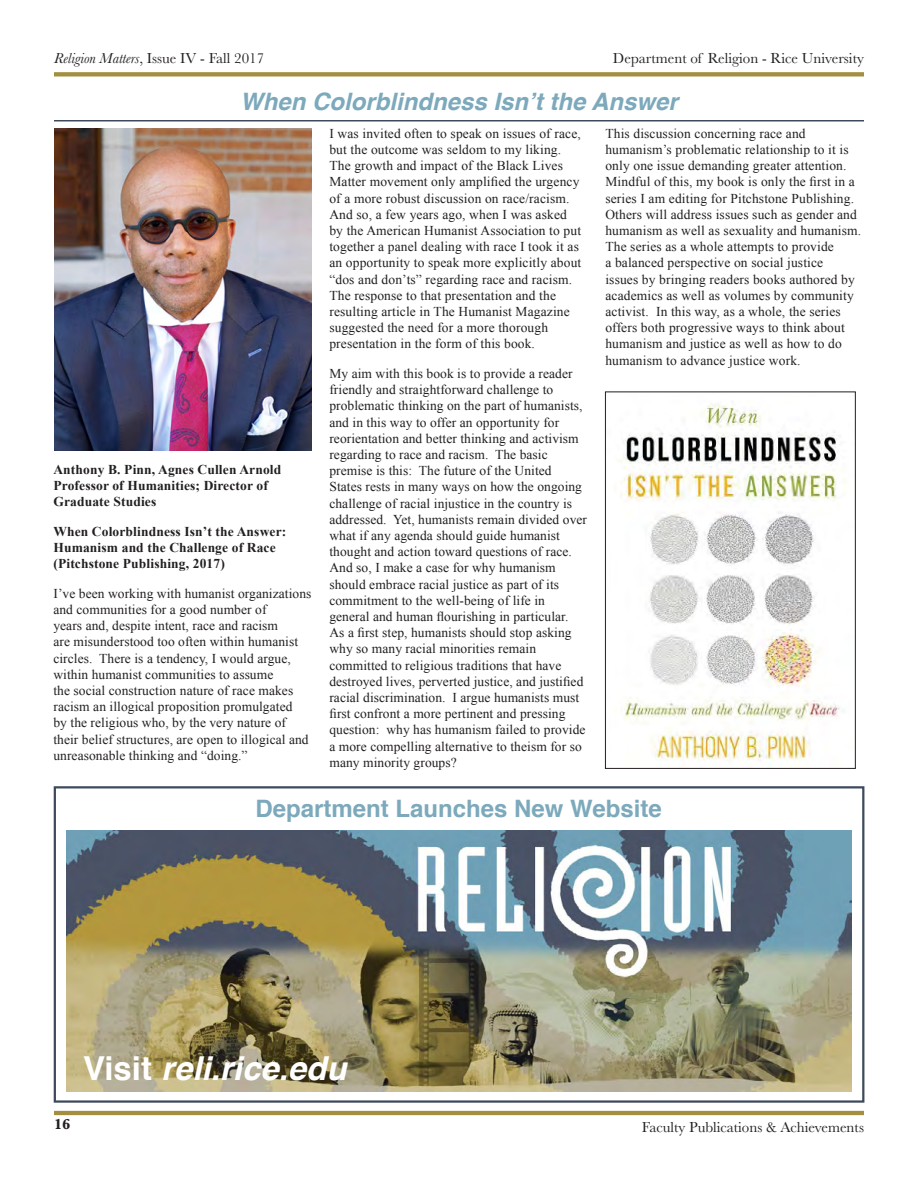
<style>
.page{position:relative;width:918px;height:1188px;background:#fff}
.page>*{position:absolute;margin:0;border:0;box-sizing:border-box;transform-origin:0 0}
.Boxed_text{font:italic 700 33px "Helvetica";color:#fff}
.Section_Heading_2{font:italic 700 24px "Helvetica";color:#7ca9bb}
.Section_Heading_2-2{font:700 24px "Helvetica";color:#7ca9bb}
.Header___Footer{font:15px "Baskerville";color:#231f20}
.t1{font:700 15px "Baskerville";color:#231f20}
.Main_Body_Text{font:13.5px/16.2px "Times New Roman";letter-spacing:.005em;color:#231f20}
.Main_Body_Text-2{font:700 13.5px/16.2px "Times New Roman";letter-spacing:.01em;color:#231f20}
.s1{font-style:italic}
.s2{font-style:normal}
</style>
<div class="page">
<hr style="left:54px;top:1111px;width:810px;height:4px;background:#a38f40">
<svg style="left:54px;top:72px;width:810px;height:4px;background:#a69347"></svg>
<hr style="left:54px;top:120px;width:810px;height:2px;background:#3d4a5c">
<div style="left:54px;top:786px;width:810px;height:317px;border:2px solid #3d4a5c"></div>
<img style="left:67px;top:831px;width:784px;height:261px">
<img style="left:615px;top:403px;width:230px;height:364px">
<div style="left:605px;top:392px;width:251px;height:377px;border:1px solid #231f20"></div>
<img style="left:54px;top:128px;width:257px;height:323px">
<p class="Header___Footer" style="left:54px;top:49px;width:212px"><span class="s1">Religion Matters</span>, Issue IV - Fall 2017</p>
<p class="Header___Footer" style="left:613px;top:49px;width:253px">Department of Religion - Rice University</p>
<p class="Section_Heading_2" style="left:240px;top:82px;width:439px">When Colorblindness Isn’t the Answer</p>
<p class="Main_Body_Text-2" style="left:53px;top:461px;width:229px">Anthony B. Pinn, Agnes Cullen Arnold<br>Professor of Humanities; Director of<br>Graduate Studies</p>
<p class="Main_Body_Text-2" style="left:53px;top:523px;width:234px">When Colorblindness Isn’t the Answer:<br>Humanism and the Challenge of Race (Pitchstone Publishing, 2017)</p>
<p class="Main_Body_Text" style="left:53px;top:585px;width:260px">I’ve been working with humanist organizations and communities for a good number of<br>years and, despite intent, race and racism<br>are misunderstood too often within humanist circles. There is a tendency, I would argue, within humanist communities to assume<br>the social construction nature of race makes racism an illogical proposition promulgated<br>by the religious who, by the very nature of their belief structures, are open to illogical and unreasonable thinking and “doing.”</p>
<p class="Main_Body_Text" style="left:329px;top:125px;width:253px">I was invited often to speak on issues of race, but the outcome was seldom to my liking.<br>The growth and impact of the Black Lives Matter movement only amplified the urgency of a more robust discussion on race/racism.<br>And so, a few years ago, when I was asked by the American Humanist Association to put together a panel dealing with race I took it as an opportunity to speak more explicitly about “dos and don’ts” regarding race and racism.<br>The response to that presentation and the resulting article in The Humanist Magazine suggested the need for a more thorough presentation in the form of this book.</p>
<p class="Main_Body_Text" style="left:329px;top:365px;width:259px">My aim with this book is to provide a reader friendly and straightforward challenge to problematic thinking on the part of humanists, and in this way to offer an opportunity for reorientation and better thinking and activism regarding to race and racism. The basic premise is this: The future of the United States rests in many ways on how the ongoing challenge of racial injustice in the country is addressed. Yet, humanists remain divided over what if any agenda should guide humanist thought and action toward questions of race.<br>And so, I make a case for why humanism should embrace racial justice as part of its commitment to the well-being of life in general and human flourishing in particular.<br>As a first step, humanists should stop asking why so many racial minorities remain committed to religious traditions that have destroyed lives, perverted justice, and justified racial discrimination. I argue humanists must first confront a more pertinent and pressing question: why has humanism failed to provide a more compelling alternative to theism for so many minority groups?</p>
<p class="Main_Body_Text" style="left:605px;top:125px;width:257px">This discussion concerning race and humanism’s problematic relationship to it is only one issue demanding greater attention.<br>Mindful of this, my book is only the first in a series I am editing for Pitchstone Publishing.<br>Others will address issues such as gender and humanism as well as sexuality and humanism.<br>The series as a whole attempts to provide<br>a balanced perspective on social justice<br>issues by bringing readers books authored by academics as well as volumes by community activist. In this way, as a whole, the series offers both progressive ways to think about humanism and justice as well as how to do humanism to advance justice work.</p>
<p class="Section_Heading_2-2" style="left:255px;top:789px;width:408px">Department Launches New Website</p>
<p class="Boxed_text" style="left:83px;top:1041px;width:265px"><span class="s2">Visit</span> reli.rice.edu</p>
<p class="t1" style="left:54px;top:1114px;width:18px">16</p>
<p class="Header___Footer" style="left:642px;top:1117px;width:224px">Faculty Publications &amp; Achievements</p>
</div>
